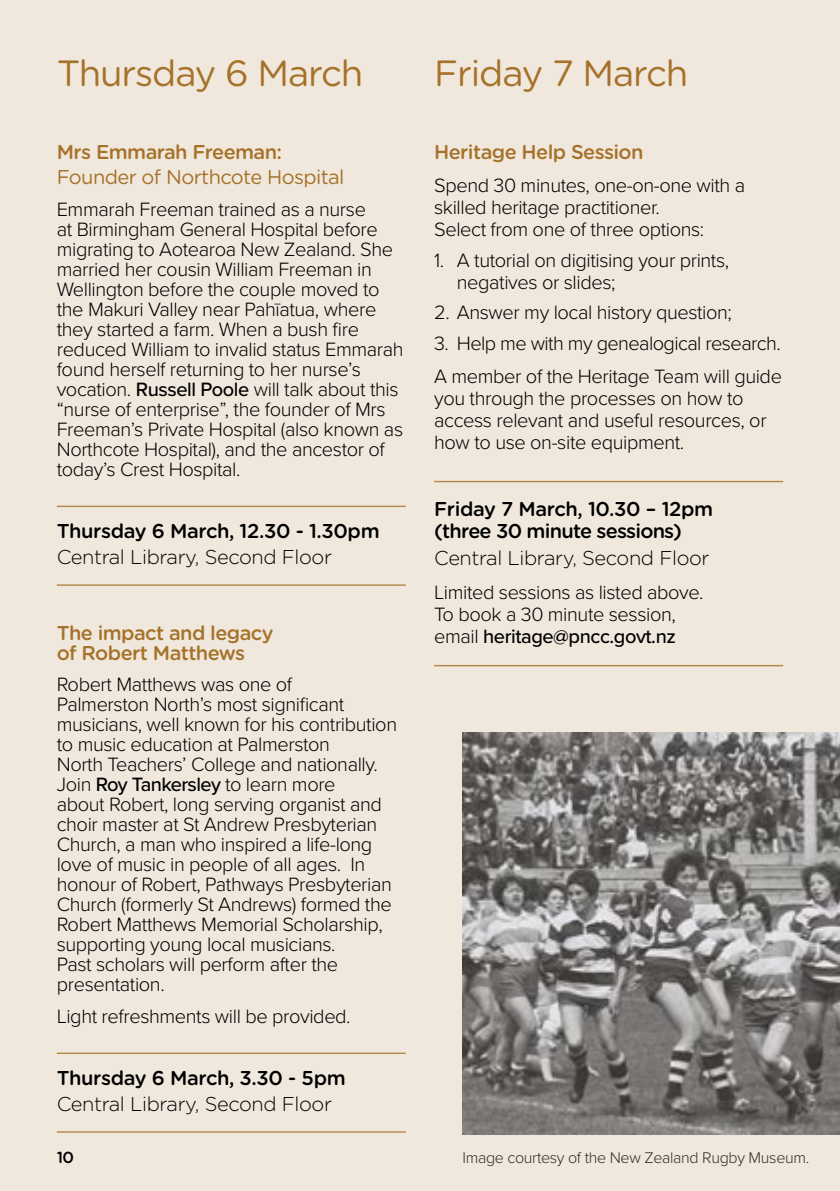
<style>
.page{position:relative;width:840px;height:1191px;background:#fff}
.page>*{position:absolute;margin:0;border:0;box-sizing:border-box;transform-origin:0 0}
.t1{font:36.4px "Gotham Rounded";letter-spacing:-.03em;color:#a6722a}
.t2{font:300 20px/20px "Proxima Nova";letter-spacing:-.02em;color:#000}
.t3{font:300 20px "Gotham Rounded";letter-spacing:-.02em;color:#000}
.t4{font:500 20px "Gotham Rounded";letter-spacing:-.03em;color:#a6722a}
.t5{font:500 20px "Gotham Rounded";letter-spacing:-.02em;color:#000}
.t6{font:500 20px/22px "Gotham Rounded";letter-spacing:-.04em;color:#000}
.t7{font:500 20px "Proxima Nova";letter-spacing:-.02em;color:#000}
.t8{font:20px "Gotham Rounded";letter-spacing:-.03em;color:#a6722a}
.t9{font:300 16px "Proxima Nova";letter-spacing:-.02em;color:#302d2d}
.t10{font:500 16px "Gotham Rounded";color:#000}
.s1{font-weight:500}
.s2{font-weight:300}
</style>
<div class="page">
<div style="left:0;top:0;width:839px;height:1191px;background:#f0e8dd"></div>
<hr style="left:434px;top:481px;width:348px;height:1px;background:#b48748">
<hr style="left:434px;top:665px;width:348px;height:1px;background:#b48748">
<hr style="left:57px;top:1052px;width:348px;height:2px;background:#b48748">
<hr style="left:57px;top:1131px;width:348px;height:1px;background:#b48748">
<hr style="left:57px;top:505px;width:348px;height:2px;background:#b48748">
<hr style="left:57px;top:584px;width:348px;height:2px;background:#b48748">
<img style="left:462px;top:732px;width:377px;height:402px">
<h1 class="t1" style="left:57px;top:48px;width:308px">Thursday 6 March</h1>
<p class="t4" style="left:57px;top:137px;width:227px">Mrs Emmarah Freeman:</p>
<p class="t8" style="left:57px;top:163px;width:289px">Founder of Northcote Hospital</p>
<p class="t2" style="left:57px;top:198px;width:348px">Emmarah Freeman trained as a nurse<br>at Birmingham General Hospital before migrating to Aotearoa New Zealand. She married her cousin William Freeman in Wellington before the couple moved to the Makuri Valley near Pahīatua, where they started a farm. When a bush fire reduced William to invalid status Emmarah found herself returning to her nurse’s vocation. <span class="s1">Russell Poole</span> will talk about this “nurse of enterprise”, the founder of Mrs Freeman’s Private Hospital (also known as Northcote Hospital), and the ancestor of today’s Crest Hospital.</p>
<p class="t5" style="left:57px;top:517px;width:324px">Thursday 6 March, 12.30 - 1.30pm</p>
<p class="t3" style="left:57px;top:543px;width:277px">Central Library, Second Floor</p>
<h1 class="t1" style="left:434px;top:48px;width:255px">Friday 7 March</h1>
<p class="t4" style="left:434px;top:137px;width:211px">Heritage Help Session</p>
<p class="t2" style="left:434px;top:173px;width:312px;line-height:22px">Spend 30 minutes, one-on-one with a skilled heritage practitioner.<br>Select from one of three options:</p>
<p class="t2" style="left:456px;top:248px;width:274px;line-height:22px;text-indent:-23px">1. A tutorial on digitising your prints, negatives or slides;</p>
<p class="t2" style="left:434px;top:301px;width:299px">2. Answer my local history question;</p>
<p class="t2" style="left:434px;top:325px;width:349px;line-height:33.4px">3. Help me with my genealogical research.<br>A member of the Heritage Team will guide</p>
<p class="t2" style="left:434px;top:386px;width:334px;line-height:22px">you through the processes on how to access relevant and useful resources, or how to use on-site equipment.</p>
<p class="t6" style="left:434px;top:497px;width:280px">Friday 7 March, 10.30 – 12pm (three 30 minute sessions)</p>
<p class="t3" style="left:434px;top:545px;width:277px">Central Library, Second Floor</p>
<p class="t2" style="left:434px;top:580px;width:271px;line-height:22px">Limited sessions as listed above.<br>To book a 30 minute session,</p>
<p class="t4" style="left:57px;top:618px;width:218px">The impact and legacy</p>
<p class="t7" style="left:434px;top:621px;width:243px"><span class="s2">email</span> heritage@pncc.govt.nz</p>
<p class="t4" style="left:57px;top:638px;width:190px">of Robert Matthews</p>
<p class="t2" style="left:57px;top:673px;width:342px">Robert Matthews was one of<br>Palmerston North’s most significant musicians, well known for his contribution to music education at Palmerston<br>North Teachers’ College and nationally.<br>Join <span class="s1">Roy Tankersley</span> to learn more<br>about Robert, long serving organist and choir master at St Andrew Presbyterian Church, a man who inspired a life-long love of music in people of all ages. In honour of Robert, Pathways Presbyterian Church (formerly St Andrews) formed the Robert Matthews Memorial Scholarship, supporting young local musicians.<br>Past scholars will perform after the presentation.</p>
<p class="t2" style="left:57px;top:1005px;width:295px">Light refreshments will be provided.</p>
<p class="t5" style="left:57px;top:1064px;width:290px">Thursday 6 March, 3.30 - 5pm</p>
<p class="t3" style="left:57px;top:1090px;width:277px">Central Library, Second Floor</p>
<p class="t10" style="left:57px;top:1145px;width:19px">10</p>
<p class="t9" style="left:462px;top:1145px;width:348px">Image courtesy of the New Zealand Rugby Museum.</p>
</div>
